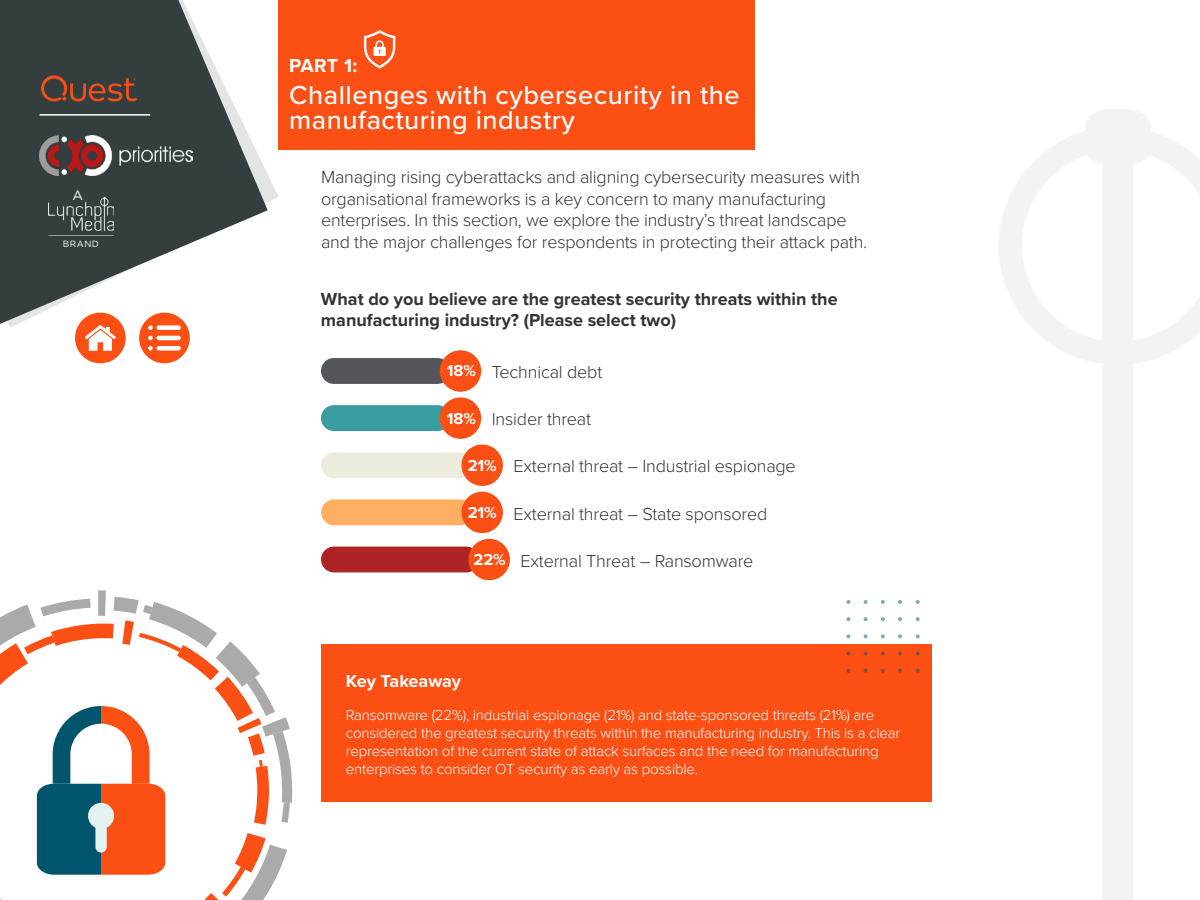
<style>
.page{position:relative;width:1200px;height:900px;background:#fff}
.page>*{position:absolute;margin:0;border:0;box-sizing:border-box;transform-origin:0 0}
.t1{font:500 27px/25.5px "Proxima Nova";letter-spacing:.02em;color:#fff}
.t2{font:700 19.5px "Proxima Nova";color:#fff}
.t3{font:300 18px/21.6px "Proxima Nova";letter-spacing:-.01em;color:#333}
.t4{font:700 18px/21.6px "Proxima Nova";color:#333}
.t5{font:700 18px "Proxima Nova";color:#fff}
.t6{font:700 16.5px "Proxima Nova";letter-spacing:-.01em;color:#fff}
.t7{font:300 15px/18px "Proxima Nova";letter-spacing:-.01em;color:#fff}
.t8{font:13.5px "Gotham";color:#fff}
.t9{font:9px "Gotham";letter-spacing:.05em;color:#fff}
</style>
<div class="page">
<svg style="left:0;top:590px;width:293px;height:310px"></svg>
<svg style="left:0;top:0;width:268px;height:324px;fill:#353e3f"></svg>
<img style="left:39px;top:135px;width:154px;height:40px">
<hr style="left:39px;top:114px;width:111px;height:2px;background:#fff">
<svg style="left:41px;top:75px;width:96px;height:27px;background:#674233"></svg>
<img style="left:48px;top:197px;width:66px;height:33px">
<svg style="left:48px;top:235px;width:66px;height:1px"></svg>
<img style="left:874px;top:110px;width:326px;height:790px">
<svg style="left:75px;top:313px;width:51px;height:50px"></svg>
<svg style="left:139px;top:313px;width:51px;height:50px"></svg>
<div style="left:279px;top:0;width:476px;height:150px;background:#fb4f14"></div>
<svg style="left:364px;top:30px;width:31px;height:39px"></svg>
<div style="left:321px;top:645px;width:611px;height:157px;background:#fb4f14"></div>
<div style="left:321px;top:547px;width:158px;height:25px;background:#ae2424;border-radius:13px"></div>
<div style="left:321px;top:452px;width:151px;height:26px;background:#edebdc;border-radius:13px"></div>
<div style="left:321px;top:499px;width:151px;height:26px;background:#ffae62;border-radius:13px"></div>
<div style="left:321px;top:358px;width:129px;height:26px;background:#53565a;border-radius:13px"></div>
<div style="left:321px;top:405px;width:129px;height:26px;background:#399ca1;border-radius:13px"></div>
<div style="left:440px;top:350px;width:41px;height:42px;background:#fb4f14;border-radius:50%"></div>
<div style="left:440px;top:397px;width:41px;height:42px;background:#fb4f14;border-radius:50%"></div>
<div style="left:461px;top:445px;width:42px;height:41px;background:#fb4f14;border-radius:50%"></div>
<div style="left:461px;top:492px;width:42px;height:41px;background:#fb4f14;border-radius:50%"></div>
<div style="left:468px;top:539px;width:42px;height:41px;background:#fb4f14;border-radius:50%"></div>
<svg style="left:846px;top:617px;width:4px;height:4px"></svg>
<svg style="left:864px;top:617px;width:4px;height:4px"></svg>
<svg style="left:881px;top:617px;width:4px;height:4px"></svg>
<svg style="left:846px;top:634px;width:4px;height:4px"></svg>
<svg style="left:864px;top:634px;width:4px;height:4px"></svg>
<svg style="left:881px;top:634px;width:4px;height:4px"></svg>
<svg style="left:846px;top:652px;width:4px;height:4px"></svg>
<svg style="left:864px;top:652px;width:4px;height:4px"></svg>
<svg style="left:881px;top:652px;width:4px;height:4px"></svg>
<svg style="left:898px;top:617px;width:4px;height:4px"></svg>
<svg style="left:846px;top:600px;width:4px;height:4px"></svg>
<svg style="left:864px;top:600px;width:4px;height:4px"></svg>
<svg style="left:881px;top:600px;width:4px;height:4px"></svg>
<svg style="left:898px;top:600px;width:4px;height:4px"></svg>
<svg style="left:898px;top:634px;width:4px;height:4px"></svg>
<svg style="left:898px;top:652px;width:4px;height:4px"></svg>
<svg style="left:846px;top:669px;width:4px;height:4px"></svg>
<svg style="left:864px;top:669px;width:4px;height:4px"></svg>
<svg style="left:881px;top:669px;width:4px;height:4px"></svg>
<svg style="left:898px;top:669px;width:4px;height:4px"></svg>
<svg style="left:916px;top:617px;width:4px;height:4px"></svg>
<svg style="left:916px;top:600px;width:4px;height:4px"></svg>
<svg style="left:916px;top:634px;width:4px;height:4px"></svg>
<svg style="left:916px;top:652px;width:4px;height:4px"></svg>
<svg style="left:916px;top:669px;width:4px;height:4px"></svg>
<p class="t8" style="left:72px;top:186px;width:12px">A</p>
<p class="t9" style="left:63px;top:238px;width:37px">BRAND</p>
<p class="t2" style="left:289px;top:50px;width:69px">PART 1:</p>
<h1 class="t1" style="left:289px;top:81px;width:452px">Challenges with cybersecurity in the manufacturing industry</h1>
<p class="t3" style="left:321px;top:165px;width:548px">Managing rising cyberattacks and aligning cybersecurity measures with organisational frameworks is a key concern to many manufacturing enterprises. In this section, we explore the industry’s threat landscape and the major challenges for respondents in protecting their attack path.</p>
<p class="t4" style="left:321px;top:287px;width:518px">What do you believe are the greatest security threats within the manufacturing industry? (Please select two)</p>
<p class="t6" style="left:447px;top:359px;width:30px">18%</p>
<p class="t6" style="left:447px;top:406px;width:30px">18%</p>
<p class="t6" style="left:468px;top:453px;width:30px">21%</p>
<p class="t6" style="left:468px;top:500px;width:30px">21%</p>
<p class="t6" style="left:474px;top:547px;width:33px">22%</p>
<p class="t3" style="left:492px;top:360px;width:112px">Technical debt</p>
<p class="t3" style="left:492px;top:407px;width:101px">Insider threat</p>
<p class="t3" style="left:514px;top:455px;width:284px">External threat – Industrial espionage</p>
<p class="t3" style="left:514px;top:502px;width:255px">External threat – State sponsored</p>
<p class="t3" style="left:521px;top:549px;width:234px">External Threat – Ransomware</p>
<p class="t5" style="left:346px;top:668px;width:117px">Key Takeaway</p>
<p class="t7" style="left:346px;top:705px;width:556px">Ransomware (22%), industrial espionage (21%) and state-sponsored threats (21%) are considered the greatest security threats within the manufacturing industry. This is a clear representation of the current state of attack surfaces and the need for manufacturing enterprises to consider OT security as early as possible.</p>
</div>
